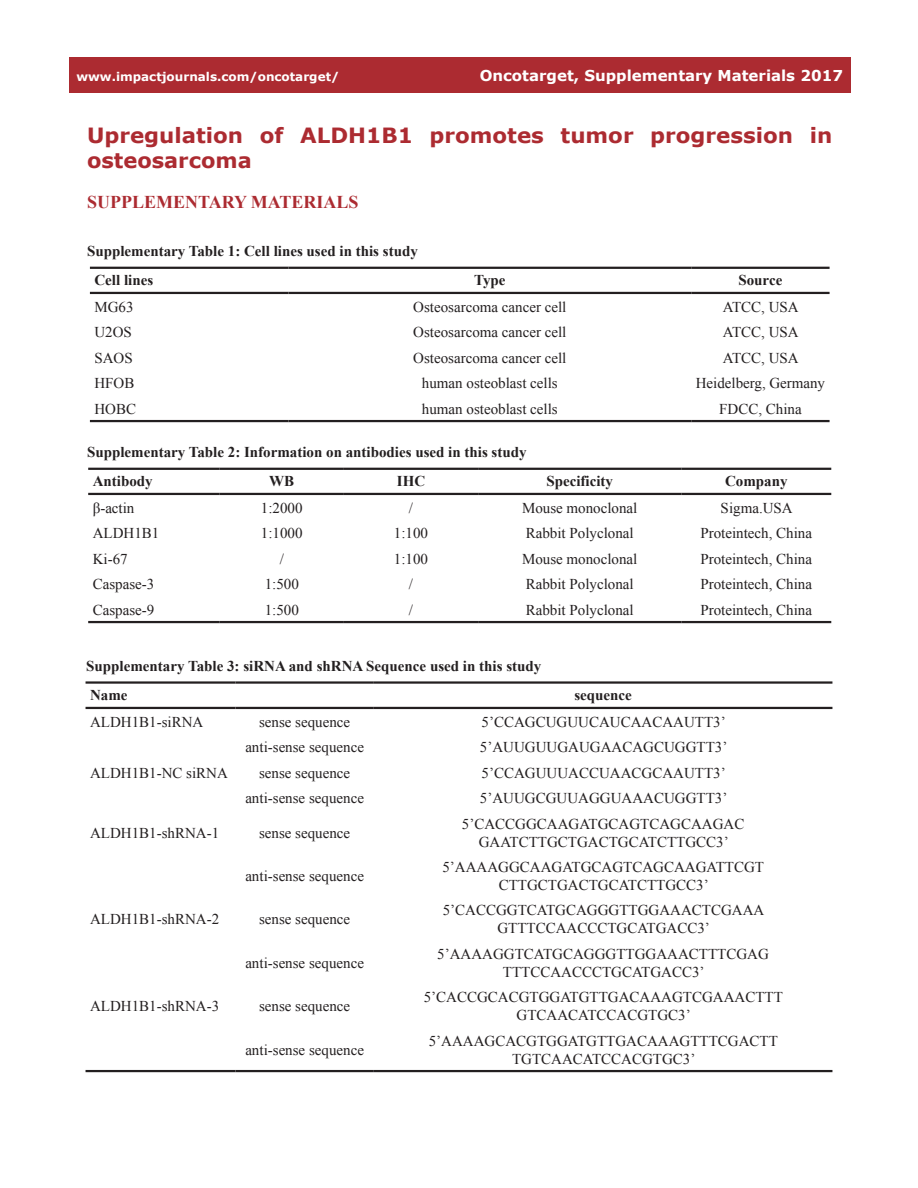
<style>
.page{position:relative;width:918px;height:1188px;background:#fff}
.page>*{position:absolute;margin:0;border:0;box-sizing:border-box;transform-origin:0 0}
.t1{font:700 21px/25.2px "Verdana";color:#ac2b31}
.Heading{font:700 18px "Times New Roman";color:#ac2b31}
.TableText_Center{font:15px/18px "Times New Roman";color:#231f20;text-align:center}
.Table_head{font:700 15px "Times New Roman";color:#231f20}
.TableText1_Center{font:15px/18px "Times New Roman";color:#231f20;text-align:center}
.TableText1{font:15px "Times New Roman";color:#231f20}
.Table_head_centre{font:700 15px "Times New Roman";color:#231f20}
.t2{font:700 15px "Verdana";color:#fff}
.t3{font:700 12px "Verdana";color:#fff}
</style>
<div class="page">
<div style="left:69px;top:57px;width:781px;height:36px;background:#ac2b31"></div>
<svg style="left:90px;top:291px;width:740px;height:1px"></svg>
<hr style="left:90px;top:267px;width:198px;height:2px;background:#231f20">
<hr style="left:288px;top:267px;width:403px;height:2px;background:#231f20">
<hr style="left:691px;top:267px;width:139px;height:2px;background:#231f20">
<hr style="left:90px;top:292px;width:198px;height:2px;background:#231f20">
<hr style="left:288px;top:292px;width:403px;height:2px;background:#231f20">
<hr style="left:691px;top:292px;width:139px;height:2px;background:#231f20">
<hr style="left:90px;top:420px;width:198px;height:2px;background:#231f20">
<hr style="left:288px;top:420px;width:403px;height:2px;background:#231f20">
<hr style="left:691px;top:420px;width:139px;height:2px;background:#231f20">
<svg style="left:88px;top:492px;width:743px;height:1px"></svg>
<hr style="left:88px;top:468px;width:132px;height:2px;background:#231f20">
<hr style="left:220px;top:468px;width:124px;height:2px;background:#231f20">
<hr style="left:344px;top:468px;width:134px;height:2px;background:#231f20">
<hr style="left:478px;top:468px;width:203px;height:2px;background:#231f20">
<hr style="left:681px;top:468px;width:150px;height:2px;background:#231f20">
<hr style="left:88px;top:493px;width:132px;height:2px;background:#231f20">
<hr style="left:220px;top:493px;width:124px;height:2px;background:#231f20">
<hr style="left:344px;top:493px;width:134px;height:2px;background:#231f20">
<hr style="left:478px;top:493px;width:203px;height:2px;background:#231f20">
<hr style="left:681px;top:493px;width:150px;height:2px;background:#231f20">
<hr style="left:88px;top:621px;width:132px;height:2px;background:#231f20">
<hr style="left:220px;top:621px;width:124px;height:2px;background:#231f20">
<hr style="left:344px;top:621px;width:134px;height:2px;background:#231f20">
<hr style="left:478px;top:621px;width:203px;height:2px;background:#231f20">
<hr style="left:681px;top:621px;width:150px;height:2px;background:#231f20">
<svg style="left:86px;top:706px;width:746px;height:1px"></svg>
<hr style="left:86px;top:681px;width:150px;height:3px;background:#231f20">
<hr style="left:236px;top:681px;width:138px;height:3px;background:#231f20">
<hr style="left:374px;top:681px;width:458px;height:3px;background:#231f20">
<hr style="left:86px;top:707px;width:150px;height:2px;background:#231f20">
<hr style="left:236px;top:707px;width:138px;height:2px;background:#231f20">
<hr style="left:374px;top:707px;width:458px;height:2px;background:#231f20">
<hr style="left:86px;top:1070px;width:150px;height:2px;background:#231f20">
<hr style="left:236px;top:1070px;width:138px;height:2px;background:#231f20">
<hr style="left:374px;top:1070px;width:458px;height:2px;background:#231f20">
<p class="t3" style="left:76px;top:68px;width:264px">www.impactjournals.com/oncotarget/</p>
<p class="t2" style="left:480px;top:65px;width:365px">Oncotarget, Supplementary Materials 2017</p>
<p class="t1" style="left:87px;top:122px;width:747px">Upregulation of ALDH1B1 promotes tumor progression in osteosarcoma</p>
<p class="Heading" style="left:87px;top:189px;width:273px">SUPPLEMENTARY MATERIALS</p>
<p class="Table_head" style="left:87px;top:241px;width:332px">Supplementary Table 1: Cell lines used in this study</p>
<p class="Table_head" style="left:94px;top:270px;width:60px">Cell lines</p>
<p class="Table_head_centre" style="left:474px;top:270px;width:33px">Type</p>
<p class="Table_head_centre" style="left:738px;top:270px;width:45px">Source</p>
<p class="TableText1" style="left:94px;top:297px;width:41px">MG63</p>
<p class="TableText_Center" style="left:413px;top:298px;width:155px">Osteosarcoma cancer cell</p>
<p class="TableText_Center" style="left:723px;top:298px;width:77px">ATCC, USA</p>
<p class="TableText1" style="left:94px;top:322px;width:39px">U2OS</p>
<p class="TableText_Center" style="left:413px;top:323px;width:155px">Osteosarcoma cancer cell</p>
<p class="TableText_Center" style="left:723px;top:323px;width:77px">ATCC, USA</p>
<p class="TableText1" style="left:94px;top:348px;width:40px">SAOS</p>
<p class="TableText_Center" style="left:413px;top:349px;width:155px">Osteosarcoma cancer cell</p>
<p class="TableText_Center" style="left:723px;top:349px;width:77px">ATCC, USA</p>
<p class="TableText1" style="left:94px;top:373px;width:42px">HFOB</p>
<p class="TableText_Center" style="left:422px;top:374px;width:137px">human osteoblast cells</p>
<p class="TableText_Center" style="left:696px;top:374px;width:131px">Heidelberg, Germany</p>
<p class="TableText1" style="left:94px;top:398px;width:43px">HOBC</p>
<p class="TableText1_Center" style="left:422px;top:399px;width:137px">human osteoblast cells</p>
<p class="TableText1_Center" style="left:719px;top:399px;width:84px">FDCC, China</p>
<p class="Table_head" style="left:87px;top:442px;width:441px">Supplementary Table 2: Information on antibodies used in this study</p>
<p class="Table_head" style="left:93px;top:471px;width:62px">Antibody</p>
<p class="Table_head_centre" style="left:269px;top:471px;width:27px">WB</p>
<p class="Table_head_centre" style="left:397px;top:471px;width:30px">IHC</p>
<p class="Table_head_centre" style="left:546px;top:471px;width:68px">Specificity</p>
<p class="Table_head_centre" style="left:725px;top:471px;width:64px">Company</p>
<p class="TableText1" style="left:93px;top:498px;width:43px">β-actin</p>
<p class="TableText_Center" style="left:261px;top:499px;width:43px">1:2000</p>
<p class="TableText_Center" style="left:409px;top:499px;width:6px">/</p>
<p class="TableText_Center" style="left:522px;top:499px;width:117px">Mouse monoclonal</p>
<p class="TableText_Center" style="left:721px;top:499px;width:74px">Sigma.USA</p>
<p class="TableText1" style="left:93px;top:523px;width:68px">ALDH1B1</p>
<p class="TableText_Center" style="left:261px;top:524px;width:43px">1:1000</p>
<p class="TableText_Center" style="left:394px;top:524px;width:36px">1:100</p>
<p class="TableText_Center" style="left:526px;top:524px;width:109px">Rabbit Polyclonal</p>
<p class="TableText_Center" style="left:700px;top:524px;width:113px">Proteintech, China</p>
<p class="TableText1" style="left:93px;top:549px;width:36px">Ki-67</p>
<p class="TableText_Center" style="left:280px;top:550px;width:6px">/</p>
<p class="TableText_Center" style="left:394px;top:550px;width:36px">1:100</p>
<p class="TableText_Center" style="left:522px;top:550px;width:117px">Mouse monoclonal</p>
<p class="TableText_Center" style="left:700px;top:550px;width:113px">Proteintech, China</p>
<p class="TableText1" style="left:93px;top:574px;width:63px">Caspase-3</p>
<p class="TableText_Center" style="left:265px;top:575px;width:36px">1:500</p>
<p class="TableText_Center" style="left:409px;top:575px;width:6px">/</p>
<p class="TableText_Center" style="left:526px;top:575px;width:109px">Rabbit Polyclonal</p>
<p class="TableText_Center" style="left:700px;top:575px;width:113px">Proteintech, China</p>
<p class="TableText1" style="left:93px;top:599px;width:63px">Caspase-9</p>
<p class="TableText1_Center" style="left:265px;top:600px;width:36px">1:500</p>
<p class="TableText1_Center" style="left:409px;top:600px;width:6px">/</p>
<p class="TableText1_Center" style="left:526px;top:600px;width:109px">Rabbit Polyclonal</p>
<p class="TableText1_Center" style="left:700px;top:600px;width:113px">Proteintech, China</p>
<p class="Table_head" style="left:86px;top:656px;width:457px">Supplementary Table 3: siRNA and shRNA Sequence used in this study</p>
<p class="Table_head" style="left:90px;top:685px;width:39px">Name</p>
<p class="Table_head_centre" style="left:574px;top:685px;width:59px">sequence</p>
<p class="TableText1" style="left:90px;top:712px;width:115px">ALDH1B1-siRNA</p>
<p class="TableText_Center" style="left:259px;top:713px;width:93px">sense sequence</p>
<p class="TableText_Center" style="left:482px;top:713px;width:246px">5’CCAGCUGUUCAUCAACAAUTT3’</p>
<p class="TableText_Center" style="left:245px;top:738px;width:120px">anti-sense sequence</p>
<p class="TableText_Center" style="left:480px;top:738px;width:249px">5’AUUGUUGAUGAACAGCUGGTT3’</p>
<p class="TableText1" style="left:90px;top:763px;width:139px">ALDH1B1-NC siRNA</p>
<p class="TableText_Center" style="left:259px;top:764px;width:93px">sense sequence</p>
<p class="TableText_Center" style="left:482px;top:764px;width:246px">5’CCAGUUUACCUAACGCAAUTT3’</p>
<p class="TableText_Center" style="left:245px;top:789px;width:120px">anti-sense sequence</p>
<p class="TableText_Center" style="left:480px;top:789px;width:249px">5’AUUGCGUUAGGUAAACUGGTT3’</p>
<p class="TableText1" style="left:90px;top:822px;width:131px">ALDH1B1-shRNA-1</p>
<p class="TableText_Center" style="left:259px;top:823px;width:93px">sense sequence</p>
<p class="TableText_Center" style="left:462px;top:814px;width:284px">5’CACCGGCAAGATGCAGTCAGCAAGAC<br>GAATCTTGCTGACTGCATCTTGCC3’</p>
<p class="TableText_Center" style="left:245px;top:867px;width:120px">anti-sense sequence</p>
<p class="TableText_Center" style="left:442px;top:858px;width:323px">5’AAAAGGCAAGATGCAGTCAGCAAGATTCGT<br>CTTGCTGACTGCATCTTGCC3’</p>
<p class="TableText1" style="left:90px;top:909px;width:131px">ALDH1B1-shRNA-2</p>
<p class="TableText_Center" style="left:259px;top:910px;width:93px">sense sequence</p>
<p class="TableText_Center" style="left:443px;top:901px;width:323px">5’CACCGGTCATGCAGGGTTGGAAACTCGAAA<br>GTTTCCAACCCTGCATGACC3’</p>
<p class="TableText_Center" style="left:245px;top:954px;width:120px">anti-sense sequence</p>
<p class="TableText_Center" style="left:437px;top:945px;width:333px">5’AAAAGGTCATGCAGGGTTGGAAACTTTCGAG<br>TTTCCAACCCTGCATGACC3’</p>
<p class="TableText1" style="left:90px;top:996px;width:131px">ALDH1B1-shRNA-3</p>
<p class="TableText_Center" style="left:259px;top:997px;width:93px">sense sequence</p>
<p class="TableText_Center" style="left:424px;top:988px;width:361px">5’CACCGCACGTGGATGTTGACAAAGTCGAAACTTT<br>GTCAACATCCACGTGC3’</p>
<p class="TableText1_Center" style="left:245px;top:1040px;width:120px">anti-sense sequence</p>
<p class="TableText1_Center" style="left:429px;top:1031px;width:351px">5’AAAAGCACGTGGATGTTGACAAAGTTTCGACTT<br>TGTCAACATCCACGTGC3’</p>
</div>
